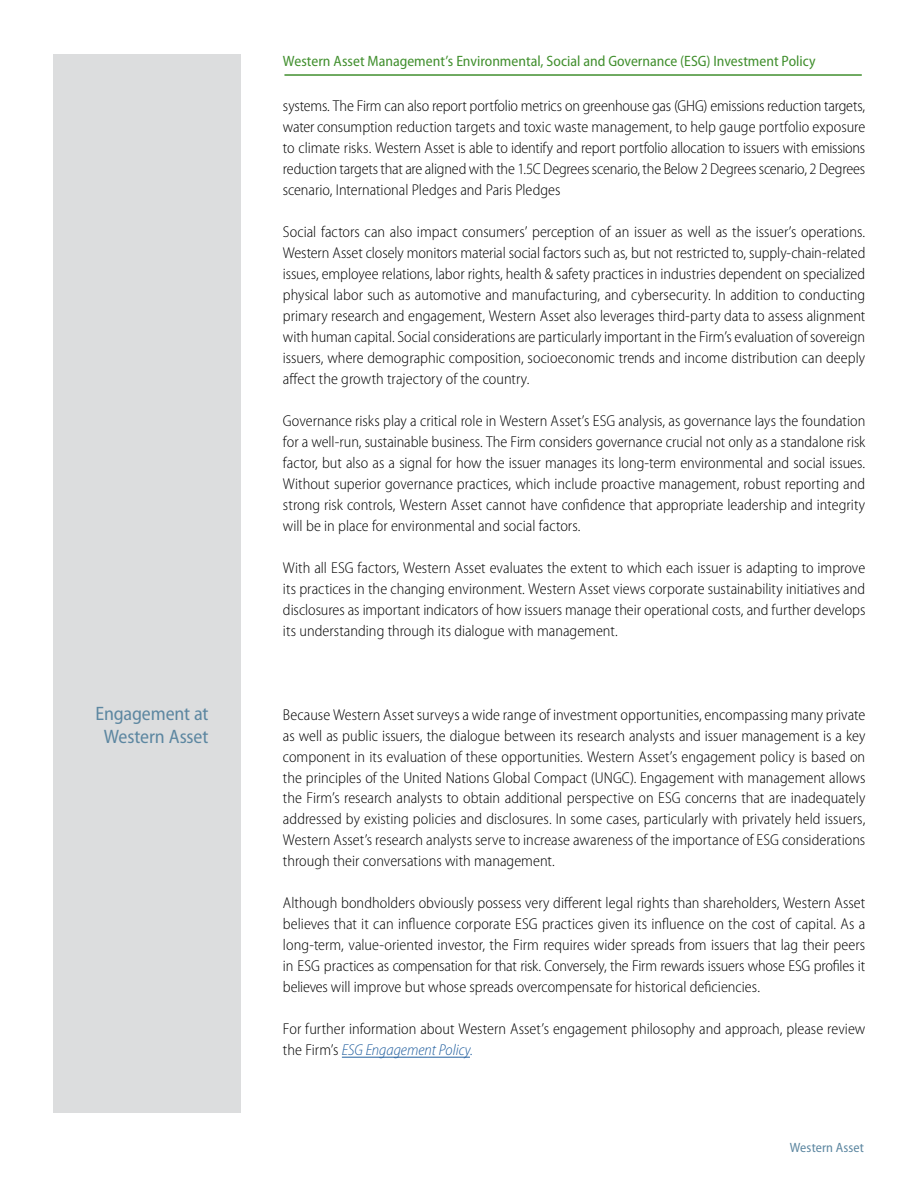
<style>
.page{position:relative;width:918px;height:1188px;background:#fff}
.page>*{position:absolute;margin:0;border:0;box-sizing:border-box;transform-origin:0 0}
.Page{font:semi-condensed 19.5px "Myriad Pro";letter-spacing:-.005em;color:#5d87a1}
.body_text{font:300 semi-condensed 15.75px/21px "Myriad Pro";color:#000;text-align:justify}
.t1{font:semi-condensed 15px "Myriad Pro";color:#418f2e}
.t2{font:semi-condensed 13.5px "Myriad Pro";letter-spacing:.005em;color:#5d87a1}
.s1{font-style:italic;color:#215e9e}
.s2{color:#215e9e}
</style>
<div class="page">
<hr style="left:284px;top:74px;width:578px;height:2px;background:#418f2e">
<div style="left:53px;top:54px;width:188px;height:1058px;background:#dcddde"></div>
<hr style="left:342px;top:1057px;width:128px;height:1px;background:#215e9e">
<p class="Page" style="left:96px;top:703px;width:114px">Engagement at</p>
<p class="Page" style="left:104px;top:726px;width:106px">Western Asset</p>
<p class="t1" style="left:283px;top:53px;width:534px">Western Asset Management’s Environmental, Social and Governance (ESG) Investment Policy</p>
<p class="body_text" style="left:283px;top:95px;width:584px">systems. The Firm can also report portfolio metrics on greenhouse gas (GHG) emissions reduction targets, water consumption reduction targets and toxic waste management, to help gauge portfolio exposure to climate risks. Western Asset is able to identify and report portfolio allocation to issuers with emissions reduction targets that are aligned with the 1.5C Degrees scenario, the Below 2 Degrees scenario, 2 Degrees scenario, International Pledges and Paris Pledges</p>
<p class="body_text" style="left:283px;top:221px;width:584px">Social factors can also impact consumers’ perception of an issuer as well as the issuer’s operations.<br>Western Asset closely monitors material social factors such as, but not restricted to, supply-chain-related issues, employee relations, labor rights, health &amp; safety practices in industries dependent on specialized physical labor such as automotive and manufacturing, and cybersecurity. In addition to conducting primary research and engagement, Western Asset also leverages third-party data to assess alignment with human capital. Social considerations are particularly important in the Firm’s evaluation of sovereign issuers, where demographic composition, socioeconomic trends and income distribution can deeply affect the growth trajectory of the country.</p>
<p class="body_text" style="left:283px;top:410px;width:584px">Governance risks play a critical role in Western Asset’s ESG analysis, as governance lays the foundation for a well-run, sustainable business. The Firm considers governance crucial not only as a standalone risk factor, but also as a signal for how the issuer manages its long-term environmental and social issues.<br>Without superior governance practices, which include proactive management, robust reporting and strong risk controls, Western Asset cannot have confidence that appropriate leadership and integrity will be in place for environmental and social factors.</p>
<p class="body_text" style="left:283px;top:557px;width:584px">With all ESG factors, Western Asset evaluates the extent to which each issuer is adapting to improve its practices in the changing environment. Western Asset views corporate sustainability initiatives and disclosures as important indicators of how issuers manage their operational costs, and further develops its understanding through its dialogue with management.</p>
<p class="body_text" style="left:283px;top:704px;width:584px">Because Western Asset surveys a wide range of investment opportunities, encompassing many private as well as public issuers, the dialogue between its research analysts and issuer management is a key component in its evaluation of these opportunities. Western Asset’s engagement policy is based on the principles of the United Nations Global Compact (UNGC). Engagement with management allows the Firm’s research analysts to obtain additional perspective on ESG concerns that are inadequately addressed by existing policies and disclosures. In some cases, particularly with privately held issuers, Western Asset’s research analysts serve to increase awareness of the importance of ESG considerations through their conversations with management.</p>
<p class="body_text" style="left:283px;top:893px;width:584px">Although bondholders obviously possess very different legal rights than shareholders, Western Asset believes that it can influence corporate ESG practices given its influence on the cost of capital. As a long-term, value-oriented investor, the Firm requires wider spreads from issuers that lag their peers in ESG practices as compensation for that risk. Conversely, the Firm rewards issuers whose ESG profiles it believes will improve but whose spreads overcompensate for historical deficiencies.</p>
<p class="body_text" style="left:283px;top:1019px;width:584px">For further information about Western Asset’s engagement philosophy and approach, please review the Firm’s <span class="s1">ESG Engagement Policy</span><span class="s2">.</span></p>
<p class="t2" style="left:790px;top:1140px;width:76px">Western Asset</p>
</div>
